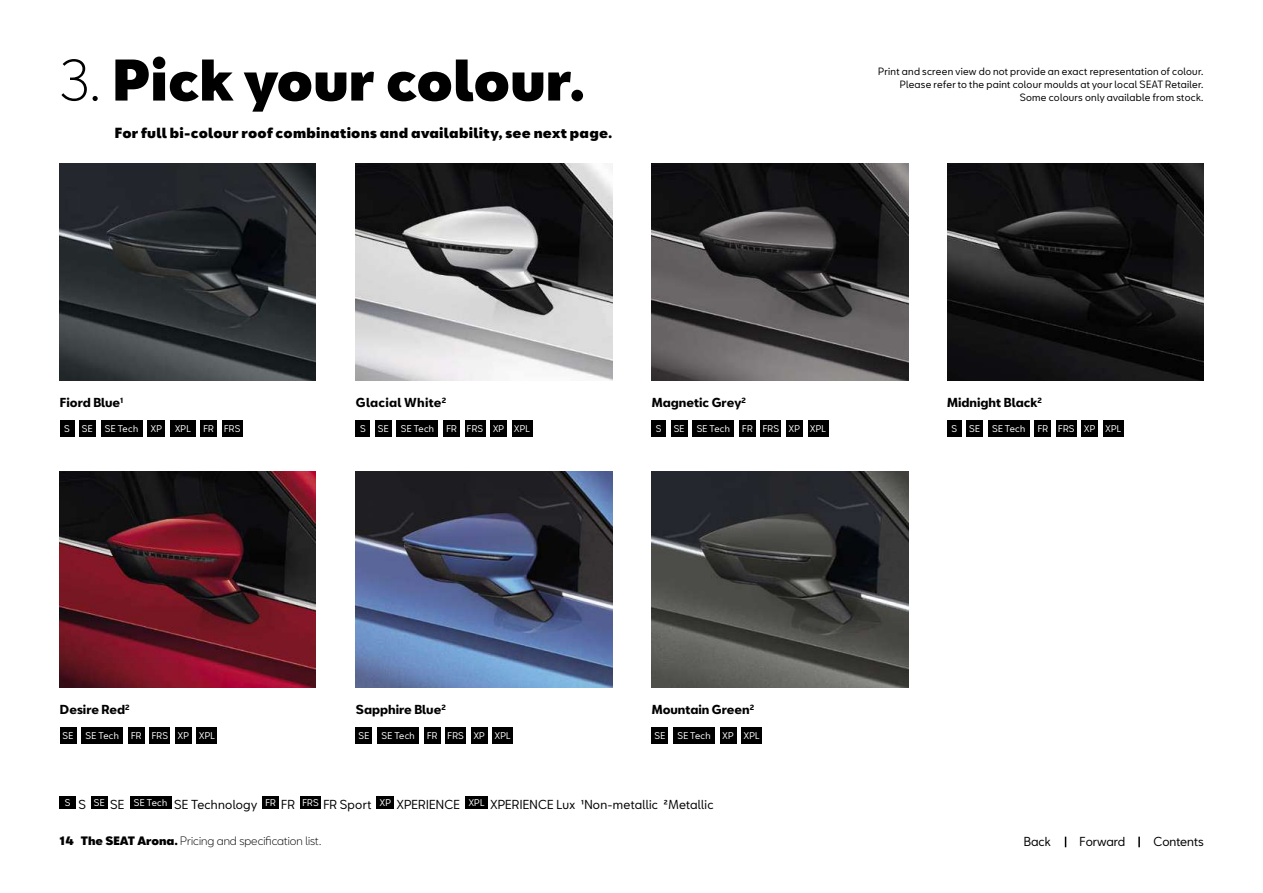
<style>
.page{position:relative;width:1263px;height:893px;background:#fff}
.page>*{position:absolute;margin:0;border:0;box-sizing:border-box;transform-origin:0 0}
.t1{font:900 54px "SEATBCN";color:#000}
.t2{font:900 13.5px "SEATBCN";letter-spacing:.02em;color:#000}
.t3{font:12px "SEATBCN";letter-spacing:.01em;color:#000}
.t4{font:700 12px "SEATBCN";color:#000}
.t5{font:700 12px "SEATBCN";letter-spacing:.02em;color:#000}
.t6{font:300 11.25px "SEATBCN";color:#000}
.t7{font:9.75px/12.8px "SEATBCN";letter-spacing:.025em;color:#000;text-align:right}
.t8{font:9px "SEATBCN";letter-spacing:.025em;color:#fff}
.s1{font-weight:300}
.s2{font-weight:900}
</style>
<div class="page">
<div style="left:60px;top:796px;width:16px;height:13px;background:#000"></div>
<div style="left:91px;top:796px;width:17px;height:13px;background:#000"></div>
<div style="left:130px;top:796px;width:41px;height:13px;background:#000"></div>
<div style="left:262px;top:796px;width:17px;height:13px;background:#000"></div>
<div style="left:300px;top:796px;width:21px;height:13px;background:#000"></div>
<div style="left:377px;top:796px;width:17px;height:13px;background:#000"></div>
<div style="left:465px;top:796px;width:23px;height:13px;background:#000"></div>
<img style="left:60px;top:164px;width:256px;height:216px">
<img style="left:60px;top:471px;width:256px;height:217px">
<img style="left:356px;top:164px;width:256px;height:216px">
<img style="left:356px;top:471px;width:256px;height:217px">
<img style="left:652px;top:164px;width:256px;height:216px">
<img style="left:652px;top:471px;width:256px;height:217px">
<img style="left:947px;top:164px;width:256px;height:216px">
<div style="left:60px;top:420px;width:14px;height:17px;background:#000"></div>
<div style="left:79px;top:420px;width:17px;height:17px;background:#000"></div>
<div style="left:101px;top:420px;width:41px;height:17px;background:#000"></div>
<div style="left:148px;top:420px;width:17px;height:17px;background:#000"></div>
<div style="left:170px;top:420px;width:25px;height:17px;background:#000"></div>
<div style="left:201px;top:420px;width:16px;height:17px;background:#000"></div>
<div style="left:222px;top:420px;width:20px;height:17px;background:#000"></div>
<div style="left:60px;top:728px;width:16px;height:16px;background:#000"></div>
<div style="left:81px;top:728px;width:42px;height:16px;background:#000"></div>
<div style="left:128px;top:728px;width:17px;height:16px;background:#000"></div>
<div style="left:150px;top:728px;width:20px;height:16px;background:#000"></div>
<div style="left:175px;top:728px;width:17px;height:16px;background:#000"></div>
<div style="left:197px;top:728px;width:20px;height:16px;background:#000"></div>
<div style="left:652px;top:420px;width:14px;height:17px;background:#000"></div>
<div style="left:671px;top:420px;width:16px;height:17px;background:#000"></div>
<div style="left:692px;top:420px;width:42px;height:17px;background:#000"></div>
<div style="left:739px;top:420px;width:16px;height:17px;background:#000"></div>
<div style="left:761px;top:420px;width:20px;height:17px;background:#000"></div>
<div style="left:786px;top:420px;width:17px;height:17px;background:#000"></div>
<div style="left:808px;top:420px;width:20px;height:17px;background:#000"></div>
<div style="left:652px;top:728px;width:16px;height:16px;background:#000"></div>
<div style="left:673px;top:728px;width:42px;height:16px;background:#000"></div>
<div style="left:720px;top:728px;width:16px;height:16px;background:#000"></div>
<div style="left:741px;top:728px;width:21px;height:16px;background:#000"></div>
<div style="left:947px;top:420px;width:14px;height:17px;background:#000"></div>
<div style="left:966px;top:420px;width:17px;height:17px;background:#000"></div>
<div style="left:988px;top:420px;width:41px;height:17px;background:#000"></div>
<div style="left:1035px;top:420px;width:16px;height:17px;background:#000"></div>
<div style="left:1056px;top:420px;width:21px;height:17px;background:#000"></div>
<div style="left:1082px;top:420px;width:16px;height:17px;background:#000"></div>
<div style="left:1103px;top:420px;width:21px;height:17px;background:#000"></div>
<div style="left:356px;top:420px;width:14px;height:17px;background:#000"></div>
<div style="left:375px;top:420px;width:16px;height:17px;background:#000"></div>
<div style="left:396px;top:420px;width:42px;height:17px;background:#000"></div>
<div style="left:443px;top:420px;width:17px;height:17px;background:#000"></div>
<div style="left:465px;top:420px;width:20px;height:17px;background:#000"></div>
<div style="left:490px;top:420px;width:17px;height:17px;background:#000"></div>
<div style="left:512px;top:420px;width:20px;height:17px;background:#000"></div>
<div style="left:356px;top:728px;width:16px;height:16px;background:#000"></div>
<div style="left:377px;top:728px;width:42px;height:16px;background:#000"></div>
<div style="left:424px;top:728px;width:16px;height:16px;background:#000"></div>
<div style="left:445px;top:728px;width:21px;height:16px;background:#000"></div>
<div style="left:471px;top:728px;width:16px;height:16px;background:#000"></div>
<div style="left:493px;top:728px;width:20px;height:16px;background:#000"></div>
<svg style="left:1138px;top:837px;width:2px;height:10px"></svg>
<h1 class="t1" style="left:60px;top:50px;width:528px"><span class="s1">3.</span> Pick your colour.</h1>
<p class="t7" style="left:878px;top:66px;width:327px">Print and screen view do not provide an exact representation of colour.<br>Please refer to the paint colour moulds at your local SEAT Retailer.<br>Some colours only available from stock.</p>
<h2 class="t2" style="left:115px;top:125px;width:499px">For full bi-colour roof combinations and availability, see next page.</h2>
<p class="t4" style="left:60px;top:396px;width:65px">Fiord Blue<sup>1</sup></p>
<p class="t8" style="left:64px;top:422px;width:178px">S SE SE Tech XP XPL FR FRS</p>
<p class="t5" style="left:356px;top:396px;width:92px">Glacial White<sup>2</sup></p>
<p class="t8" style="left:360px;top:422px;width:171px">S SE SE Tech FR FRS XP XPL</p>
<p class="t4" style="left:652px;top:396px;width:96px">Magnetic Grey<sup>2</sup></p>
<p class="t8" style="left:656px;top:422px;width:171px">S SE SE Tech FR FRS XP XPL</p>
<p class="t4" style="left:60px;top:703px;width:71px">Desire Red<sup>2</sup></p>
<p class="t8" style="left:63px;top:729px;width:154px">SE SE Tech FR FRS XP XPL</p>
<p class="t4" style="left:356px;top:703px;width:92px">Sapphire Blue<sup>2</sup></p>
<p class="t8" style="left:358px;top:729px;width:154px">SE SE Tech FR FRS XP XPL</p>
<p class="t4" style="left:652px;top:703px;width:104px">Mountain Green<sup>2</sup></p>
<p class="t8" style="left:654px;top:729px;width:107px">SE SE Tech XP XPL</p>
<p class="t3" style="left:65px;top:796px;width:650px"><sup>S</sup> S <sup>SE</sup> SE <sup>SE</sup> <sup>Tech</sup> SE Technology <sup>FR</sup> FR <sup>FRS</sup> FR Sport <sup>XP</sup> XPERIENCE <sup>XPL</sup> XPERIENCE Lux ¹Non-metallic ²Metallic</p>
<p class="t4" style="left:947px;top:396px;width:96px">Midnight Black<sup>2</sup></p>
<p class="t8" style="left:951px;top:422px;width:171px">S SE SE Tech FR FRS XP XPL</p>
<p class="t6" style="left:60px;top:833px;width:263px"><span class="s2">14 The SEAT Arona.</span> Pricing and specification list.</p>
<p class="t3" style="left:1024px;top:832px;width:28px">Back</p>
<p class="t3" style="left:1079px;top:832px;width:47px">Forward</p>
<p class="t3" style="left:1153px;top:832px;width:52px">Contents</p>
</div>
